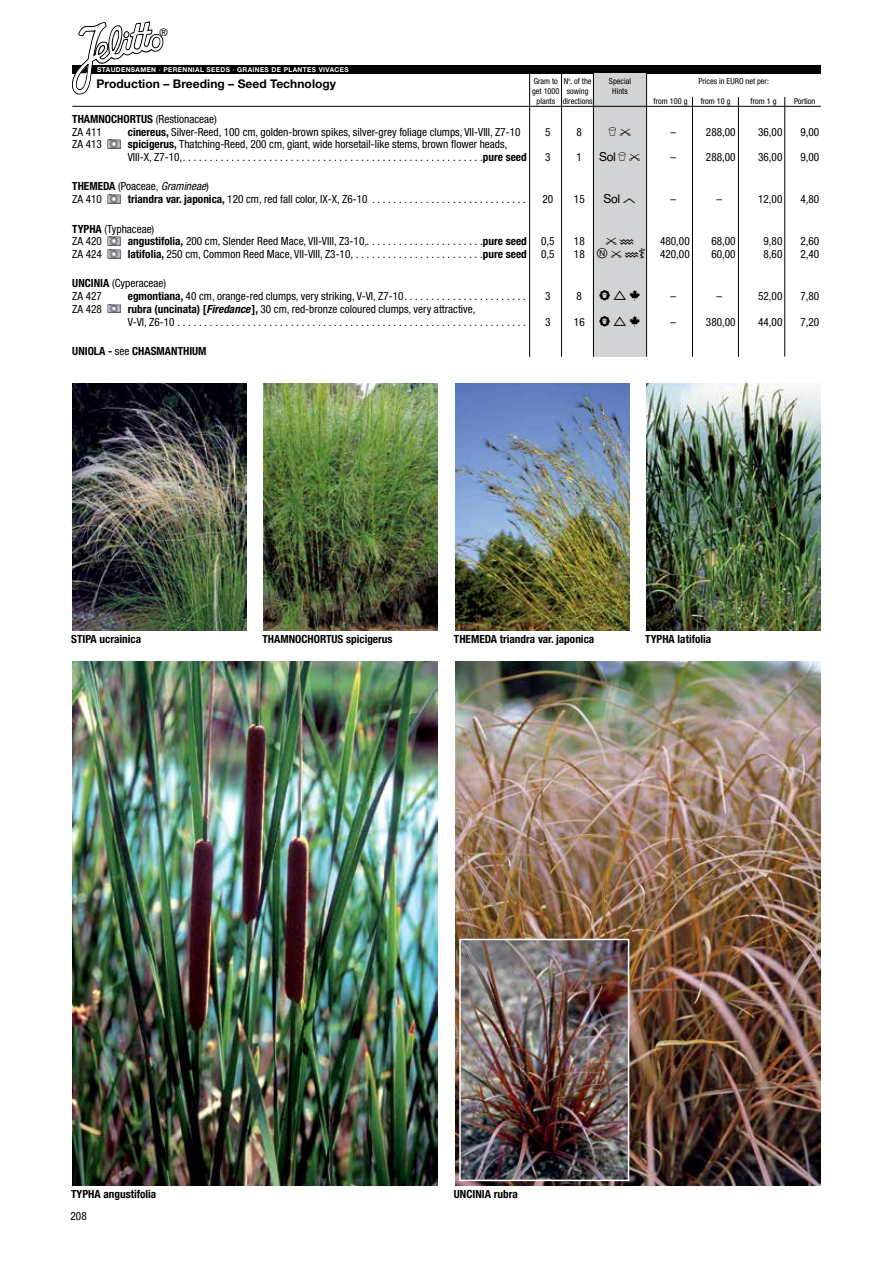
<style>
.page{position:relative;width:893px;height:1263px;background:#fff}
.page>*{position:absolute;margin:0;border:0;box-sizing:border-box;transform-origin:0 0}
.t1{font:700 12px "Helvetica Neue LT Std";letter-spacing:.005em;color:#000}
.t2{font:condensed 11.25px/12.8px "Helvetica Neue LT Std";color:#000}
.t3{font:700 condensed 11.25px "Helvetica Neue LT Std";color:#000}
.t4{font:11.25px "Jelitto";color:#000}
.t5{font:10.5px "Helvetica Neue LT Std";color:#000}
.t6{font:condensed 8.25px/9.9px "Helvetica Neue LT Std";color:#000;text-align:center}
.t7{font:700 6.75px "Helvetica Neue LT";letter-spacing:.055em;color:#fff}
.s1{font-weight:700}
.s2{font-style:italic}
.s3{font-family:"Helvetica Neue LT Std";font-stretch:condensed}
.s4{font-weight:700;font-style:italic}
.s5{font-weight:400}
</style>
<div class="page">
<div style="left:72px;top:65px;width:749px;height:8px;background:#000"></div>
<svg style="left:72px;top:21px;width:92px;height:74px"></svg>
<div style="left:593px;top:73px;width:53px;height:284px;background:#d1d3d4"></div>
<hr style="left:593px;top:70px;width:1px;height:287px;background:#000">
<hr style="left:529px;top:70px;width:1px;height:287px;background:#000">
<hr style="left:561px;top:70px;width:1px;height:287px;background:#000">
<hr style="left:646px;top:70px;width:1px;height:287px;background:#000">
<hr style="left:784px;top:97px;width:1px;height:260px;background:#000">
<hr style="left:692px;top:97px;width:1px;height:260px;background:#000">
<hr style="left:738px;top:97px;width:1px;height:260px;background:#000">
<img style="left:455px;top:661px;width:366px;height:524px">
<img style="left:462px;top:942px;width:164px;height:236px">
<div style="left:459px;top:939px;width:170px;height:242px;border:2px solid #fff"></div>
<hr style="left:72px;top:106px;width:749px;height:1px;background:#000">
<img style="left:72px;top:384px;width:175px;height:246px">
<img style="left:72px;top:661px;width:366px;height:524px">
<img style="left:264px;top:384px;width:174px;height:246px">
<img style="left:455px;top:384px;width:174px;height:246px">
<img style="left:646px;top:384px;width:175px;height:246px">
<svg style="left:107px;top:140px;width:13px;height:8px"></svg>
<svg style="left:107px;top:195px;width:13px;height:8px"></svg>
<svg style="left:107px;top:237px;width:13px;height:21px"></svg>
<svg style="left:107px;top:304px;width:13px;height:9px"></svg>
<p class="t5" style="left:159px;top:26px;width:10px">®</p>
<p class="t7" style="left:97px;top:65px;width:253px">STAUDENSAMEN · PERENNIAL SEEDS · GRAINES DE PLANTES VIVACES</p>
<p class="t1" style="left:97px;top:76px;width:241px">Production – Breeding – Seed Technology</p>
<p class="t6" style="left:563px;top:76px;width:31px">N<sup>o</sup>. of the sowing directions</p>
<p class="t6" style="left:609px;top:76px;width:24px">Special<br>Hints</p>
<p class="t6" style="left:698px;top:76px;width:72px">Prices in EURO net per:</p>
<p class="t6" style="left:532px;top:76px;width:29px">Gram to get 1000 plants</p>
<p class="t6" style="left:654px;top:96px;width:35px">from 100 g</p>
<p class="t6" style="left:701px;top:96px;width:31px">from 10 g</p>
<p class="t6" style="left:751px;top:96px;width:27px">from 1 g</p>
<p class="t6" style="left:794px;top:96px;width:23px">Portion</p>
<p class="t2" style="left:72px;top:112px;width:146px"><span class="s1">THAMNOCHORTUS</span> (Restionaceae)<br>ZA 411</p>
<p class="t2" style="left:128px;top:125px;width:394px"><span class="s1">cinereus,</span> Silver-Reed, 100 cm, golden-brown spikes, silver-grey foliage clumps, VII-VIII, Z7-10</p>
<p class="t2" style="left:545px;top:125px;width:7px">5</p>
<p class="t2" style="left:577px;top:125px;width:7px">8</p>
<p class="t4" style="left:609px;top:125px;width:23px">B S</p>
<p class="t2" style="left:706px;top:125px;width:31px">288,00</p>
<p class="t2" style="left:758px;top:125px;width:26px">36,00</p>
<p class="t2" style="left:800px;top:125px;width:20px">9,00</p>
<p class="t2" style="left:72px;top:138px;width:31px">ZA 413</p>
<p class="t2" style="left:128px;top:138px;width:400px"><span class="s1">spicigerus,</span> Thatching-Reed, 200 cm, giant, wide horsetail-like stems, brown flower heads,<br>VIII-X, Z7-10, . . . . . . . . . . . . . . . . . . . . . . . . . . . . . . . . . . . . . . . . . . . . . . . . . . . . . . . <span class="s1">pure seed</span></p>
<p class="t2" style="left:545px;top:151px;width:7px">3</p>
<p class="t2" style="left:577px;top:151px;width:7px">1</p>
<p class="t4" style="left:599px;top:150px;width:42px">S B S</p>
<p class="t2" style="left:706px;top:151px;width:31px">288,00</p>
<p class="t2" style="left:758px;top:151px;width:26px">36,00</p>
<p class="t2" style="left:800px;top:151px;width:20px">9,00</p>
<p class="t2" style="left:72px;top:180px;width:138px"><span class="s1">THEMEDA</span> (Poaceae, <span class="s2">Gramineae</span>)<br>ZA 410</p>
<p class="t2" style="left:128px;top:193px;width:394px"><span class="s1">triandra var. japonica,</span> 120 cm, red fall color, IX-X, Z6-10 . . . . . . . . . . . . . . . . . . . . . . . . . . . .</p>
<p class="t2" style="left:542px;top:193px;width:12px">20</p>
<p class="t2" style="left:574px;top:193px;width:12px">15</p>
<p class="t4" style="left:604px;top:193px;width:33px">S D</p>
<p class="t2" style="left:758px;top:193px;width:26px">12,00</p>
<p class="t2" style="left:800px;top:193px;width:20px">4,80</p>
<p class="t2" style="left:72px;top:222px;width:84px"><span class="s1">TYPHA</span> (Typhaceae)<br>ZA 420</p>
<p class="t2" style="left:128px;top:235px;width:401px"><span class="s1">angustifolia,</span> 200 cm, Slender Reed Mace, VII-VIII, Z3-10, . . . . . . . . . . . . . . . . . . . . . <span class="s1">pure seed</span></p>
<p class="t2" style="left:541px;top:235px;width:15px">0,5</p>
<p class="t2" style="left:574px;top:235px;width:12px">18</p>
<p class="t4" style="left:606px;top:235px;width:30px">S W</p>
<p class="t2" style="left:660px;top:235px;width:31px">480,00</p>
<p class="t2" style="left:711px;top:235px;width:26px">68,00</p>
<p class="t2" style="left:763px;top:235px;width:20px">9,80</p>
<p class="t2" style="left:800px;top:235px;width:20px">2,60</p>
<p class="t2" style="left:72px;top:248px;width:31px">ZA 424</p>
<p class="t2" style="left:128px;top:248px;width:401px"><span class="s1">latifolia,</span> 250 cm, Common Reed Mace, VII-VIII, Z3-10, . . . . . . . . . . . . . . . . . . . . . . . <span class="s1">pure seed</span></p>
<p class="t2" style="left:541px;top:248px;width:15px">0,5</p>
<p class="t4" style="left:574px;top:247px;width:73px"><span class="s3">18</span> N S WM</p>
<p class="t2" style="left:660px;top:248px;width:31px">420,00</p>
<p class="t2" style="left:711px;top:248px;width:26px">60,00</p>
<p class="t2" style="left:763px;top:248px;width:20px">8,60</p>
<p class="t2" style="left:800px;top:248px;width:20px">2,40</p>
<p class="t2" style="left:72px;top:277px;width:95px"><span class="s1">UNCINIA</span> (Cyperaceae)<br>ZA 427</p>
<p class="t2" style="left:128px;top:290px;width:394px"><span class="s1">egmontiana,</span> 40 cm, orange-red clumps, very striking, V-VI, Z7-10 . . . . . . . . . . . . . . . . . . . . . .</p>
<p class="t2" style="left:545px;top:290px;width:7px">3</p>
<p class="t2" style="left:577px;top:290px;width:7px">8</p>
<p class="t4" style="left:599px;top:289px;width:43px">T E A</p>
<p class="t2" style="left:758px;top:290px;width:26px">52,00</p>
<p class="t2" style="left:800px;top:290px;width:20px">7,80</p>
<p class="t2" style="left:72px;top:302px;width:31px">ZA 428</p>
<p class="t2" style="left:128px;top:302px;width:394px"><span class="s1">rubra (uncinata) [</span><span class="s4">Firedance</span> <span class="s1">],</span> 30 cm, red-bronze coloured clumps, very attractive,<br>V-VI, Z6-10 . . . . . . . . . . . . . . . . . . . . . . . . . . . . . . . . . . . . . . . . . . . . . . . . . . . . . . . . . . . . . . . .</p>
<p class="t3" style="left:72px;top:344px;width:136px">UNIOLA - <span class="s5">see</span> CHASMANTHIUM</p>
<p class="t2" style="left:545px;top:315px;width:7px">3</p>
<p class="t2" style="left:574px;top:315px;width:12px">16</p>
<p class="t4" style="left:599px;top:315px;width:43px">T E A</p>
<p class="t2" style="left:706px;top:315px;width:31px">380,00</p>
<p class="t2" style="left:758px;top:315px;width:26px">44,00</p>
<p class="t2" style="left:800px;top:315px;width:20px">7,20</p>
<p class="t3" style="left:71px;top:632px;width:71px">STIPA ucrainica</p>
<p class="t3" style="left:263px;top:632px;width:131px">THAMNOCHORTUS spicigerus</p>
<p class="t3" style="left:454px;top:632px;width:142px">THEMEDA triandra var. japonica</p>
<p class="t3" style="left:645px;top:632px;width:67px">TYPHA latifolia</p>
<p class="t3" style="left:71px;top:1187px;width:87px">TYPHA angustifolia</p>
<p class="t2" style="left:71px;top:1209px;width:18px">208</p>
<p class="t3" style="left:454px;top:1187px;width:65px">UNCINIA rubra</p>
</div>
